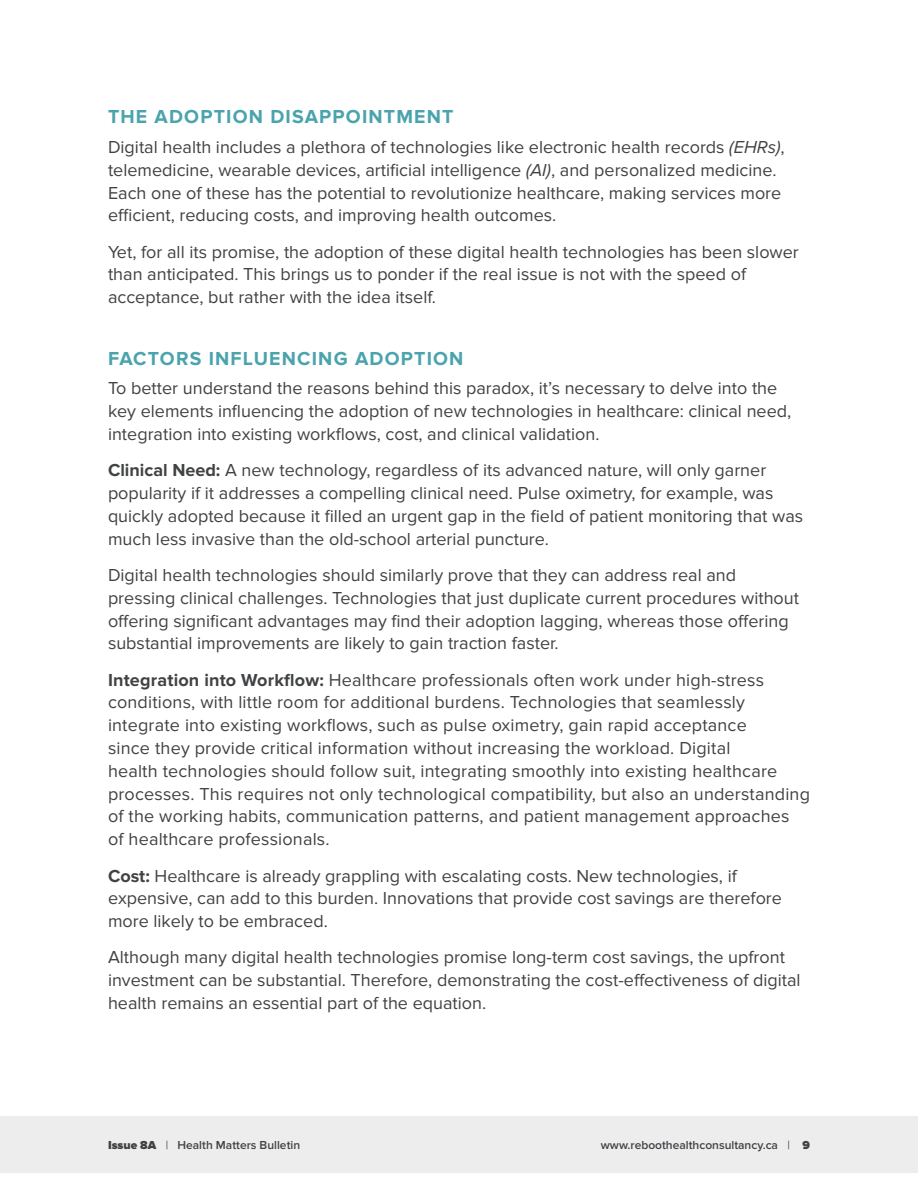
<style>
.page{position:relative;width:918px;height:1188px;background:#fff}
.page>*{position:absolute;margin:0;border:0;box-sizing:border-box;transform-origin:0 0}
.t1{font:700 19.5px "Proxima Nova";letter-spacing:.06em;color:#4aa3ad}
.body{font:18px/22.8px "Proxima Nova";color:#404244}
.t2{font:600 12px "Proxima Nova";color:#404244}
.s1{font-style:italic}
.s2{font-weight:700}
.s3{font-weight:900}
.s4{font-weight:400}
</style>
<div class="page">
<div style="left:0;top:1117px;width:918px;height:56px;background:#ededee"></div>
<h2 class="t1" style="left:108px;top:106px;width:347px">THE ADOPTION DISAPPOINTMENT</h2>
<p class="body" style="left:108px;top:136px;width:678px">Digital health includes a plethora of technologies like electronic health records <span class="s1">(EHRs)</span>, telemedicine, wearable devices, artificial intelligence <span class="s1">(AI)</span>, and personalized medicine.<br>Each one of these has the potential to revolutionize healthcare, making services more efficient, reducing costs, and improving health outcomes.</p>
<p class="body" style="left:108px;top:241px;width:692px">Yet, for all its promise, the adoption of these digital health technologies has been slower than anticipated. This brings us to ponder if the real issue is not with the speed of acceptance, but rather with the idea itself.</p>
<h2 class="t1" style="left:108px;top:347px;width:357px">FACTORS INFLUENCING ADOPTION</h2>
<p class="body" style="left:108px;top:377px;width:685px">To better understand the reasons behind this paradox, it’s necessary to delve into the key elements influencing the adoption of new technologies in healthcare: clinical need, integration into existing workflows, cost, and clinical validation.</p>
<p class="body" style="left:108px;top:459px;width:697px"><span class="s2">Clinical Need:</span> A new technology, regardless of its advanced nature, will only garner popularity if it addresses a compelling clinical need. Pulse oximetry, for example, was quickly adopted because it filled an urgent gap in the field of patient monitoring that was much less invasive than the old-school arterial puncture.</p>
<p class="body" style="left:108px;top:564px;width:693px">Digital health technologies should similarly prove that they can address real and pressing clinical challenges. Technologies that just duplicate current procedures without offering significant advantages may find their adoption lagging, whereas those offering substantial improvements are likely to gain traction faster.</p>
<p class="body" style="left:108px;top:668px;width:704px"><span class="s2">Integration into Workflow:</span> Healthcare professionals often work under high-stress conditions, with little room for additional burdens. Technologies that seamlessly integrate into existing workflows, such as pulse oximetry, gain rapid acceptance<br>since they provide critical information without increasing the workload. Digital<br>health technologies should follow suit, integrating smoothly into existing healthcare processes. This requires not only technological compatibility, but also an understanding of the working habits, communication patterns, and patient management approaches<br>of healthcare professionals.</p>
<p class="body" style="left:108px;top:864px;width:676px"><span class="s2">Cost:</span> Healthcare is already grappling with escalating costs. New technologies, if expensive, can add to this burden. Innovations that provide cost savings are therefore more likely to be embraced.</p>
<p class="body" style="left:108px;top:946px;width:694px">Although many digital health technologies promise long-term cost savings, the upfront investment can be substantial. Therefore, demonstrating the cost-effectiveness of digital health remains an essential part of the equation.</p>
<p class="t2" style="left:108px;top:1138px;width:194px"><span class="s3">Issue 8A</span> <span class="s4">|</span> Health Matters Bulletin</p>
<p class="t2" style="left:601px;top:1138px;width:211px">www.reboothealthconsultancy.ca <span class="s4">|</span> <span class="s3">9</span></p>
</div>
